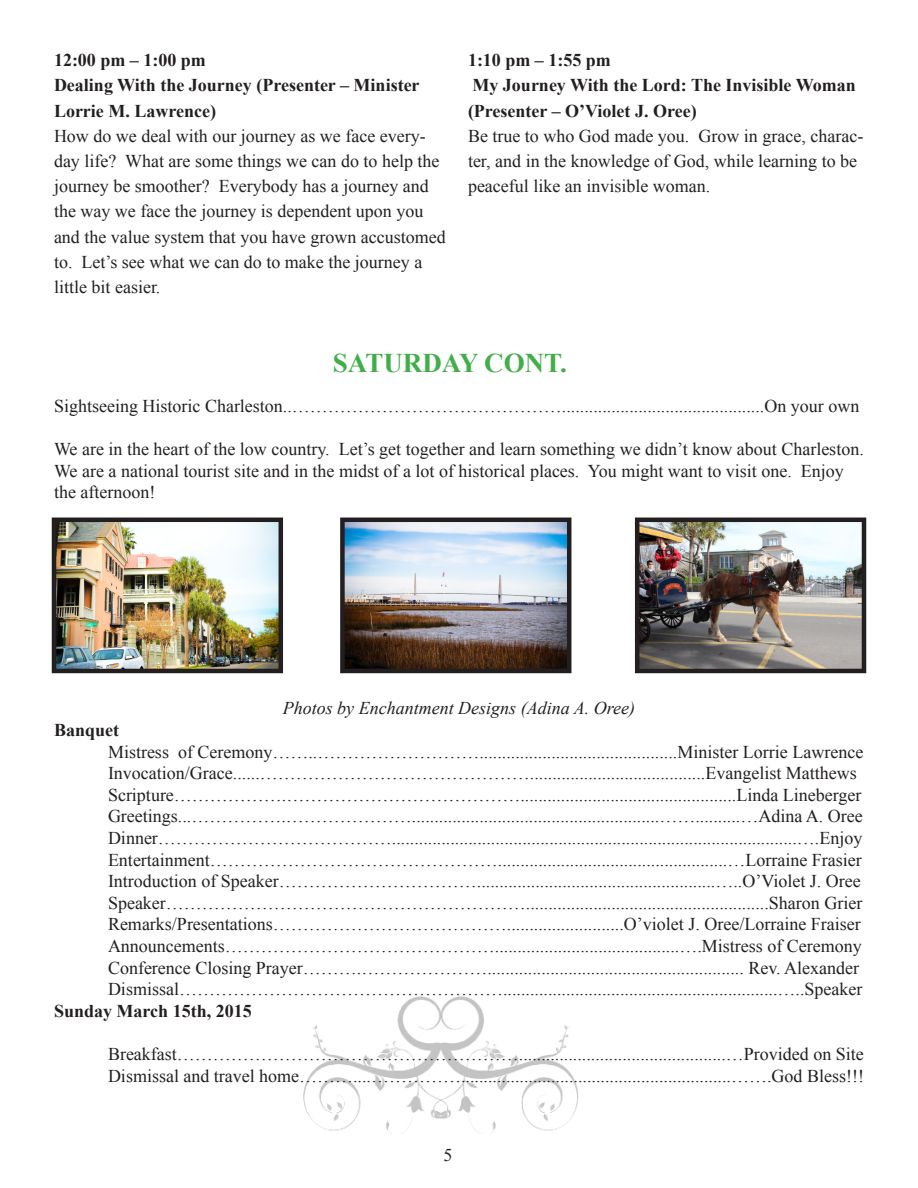
<style>
.page{position:relative;width:918px;height:1188px;background:#fff}
.page>*{position:absolute;margin:0;border:0;box-sizing:border-box;transform-origin:0 0}
.t1{font:700 27px "Times New Roman";color:#40ae49}
.t2{font:18px/25.2px "Times New Roman";color:#231f20}
.t3{font:700 18px/25.2px "Times New Roman";color:#231f20}
.t4{font:italic 18px "Times New Roman";color:#231f20}
</style>
<div class="page">
<img style="left:303px;top:996px;width:276px;height:138px">
<img style="left:345px;top:523px;width:221px;height:145px">
<div style="left:340px;top:518px;width:231px;height:155px;border:4px solid #231f20"></div>
<img style="left:57px;top:523px;width:221px;height:145px">
<div style="left:52px;top:518px;width:231px;height:155px;border:4px solid #231f20"></div>
<img style="left:640px;top:523px;width:221px;height:145px">
<div style="left:635px;top:518px;width:231px;height:155px;border:4px solid #231f20"></div>
<p class="t3" style="left:54px;top:47px;width:153px">12:00 pm – 1:00 pm</p>
<p class="t3" style="left:54px;top:72px;width:367px">Dealing With the Journey (Presenter – Minister<br>Lorrie M. Lawrence)</p>
<p class="t2" style="left:54px;top:123px;width:393px">How do we deal with our journey as we face every&shy;day life? What are some things we can do to help the journey be smoother? Everybody has a journey and the way we face the journey is dependent upon you and the value system that you have grown accustomed to. Let’s see what we can do to make the journey a little bit easier.</p>
<p class="t3" style="left:468px;top:47px;width:144px">1:10 pm – 1:55 pm</p>
<p class="t3" style="left:468px;top:72px;width:389px">My Journey With the Lord: The Invisible Woman (Presenter – O’Violet J. Oree)</p>
<p class="t2" style="left:468px;top:123px;width:397px">Be true to who God made you. Grow in grace, charac&shy;ter, and in the knowledge of God, while learning to be peaceful like an invisible woman.</p>
<p class="t1" style="left:333px;top:345px;width:236px">SATURDAY CONT.</p>
<p class="t2" style="left:54px;top:393px;width:807px">Sightseeing Historic Charleston..……………………………………….............................................On your own</p>
<p class="t2" style="left:54px;top:438px;width:811px;line-height:21.6px">We are in the heart of the low country. Let’s get together and learn something we didn’t know about Charleston.<br>We are a national tourist site and in the midst of a lot of historical places. You might want to visit one. Enjoy the afternoon!</p>
<p class="t4" style="left:283px;top:696px;width:354px">Photos by Enchantment Designs (Adina A. Oree)</p>
<p class="t3" style="left:54px;top:717px;width:67px">Banquet</p>
<p class="t2" style="left:108px;top:741px;width:757px;line-height:21.6px">Mistress of Ceremony……..………………………............................................Minister Lorrie Lawrence Invocation/Grace......……………………………………….......................................Evangelist Matthews Scripture……………….…………………………………................................................Linda Lineberger Greetings...…………….………………….......................................................……..........…Adina A. Oree</p>
<p class="t2" style="left:108px;top:825px;width:756px">Dinner…………………………………..........................................................................................….Enjoy</p>
<p class="t2" style="left:108px;top:847px;width:755px">Entertainment…………………………………………...................................................…Lorraine Frasier</p>
<p class="t2" style="left:108px;top:868px;width:754px">Introduction of Speaker…………………………….....................................................…..O’Violet J. Oree</p>
<p class="t2" style="left:108px;top:892px;width:756px;line-height:21.6px">Speaker……………………………………………………......................................................Sharon Grier<br>Remarks/Presentations…………………………………..........................O’violet J. Oree/Lorraine Fraiser</p>
<p class="t2" style="left:108px;top:933px;width:755px">Announcements……………………………………….........................................….Mistress of Ceremony</p>
<p class="t2" style="left:108px;top:957px;width:756px;line-height:21.6px">Conference Closing Prayer……….…………………......................................................... Rev. Alexander<br>Dismissal……………………………………………….............................................................…..Speaker</p>
<p class="t3" style="left:54px;top:998px;width:199px">Sunday March 15th, 2015</p>
<p class="t2" style="left:108px;top:1041px;width:757px">Breakfast…………………………………………………..............................................…Provided on Site</p>
<p class="t2" style="left:108px;top:1063px;width:758px">Dismissal and travel home………....……………............................................................…….God Bless!!!</p>
<p class="t2" style="left:444px;top:1143px;width:10px">5</p>
</div>
